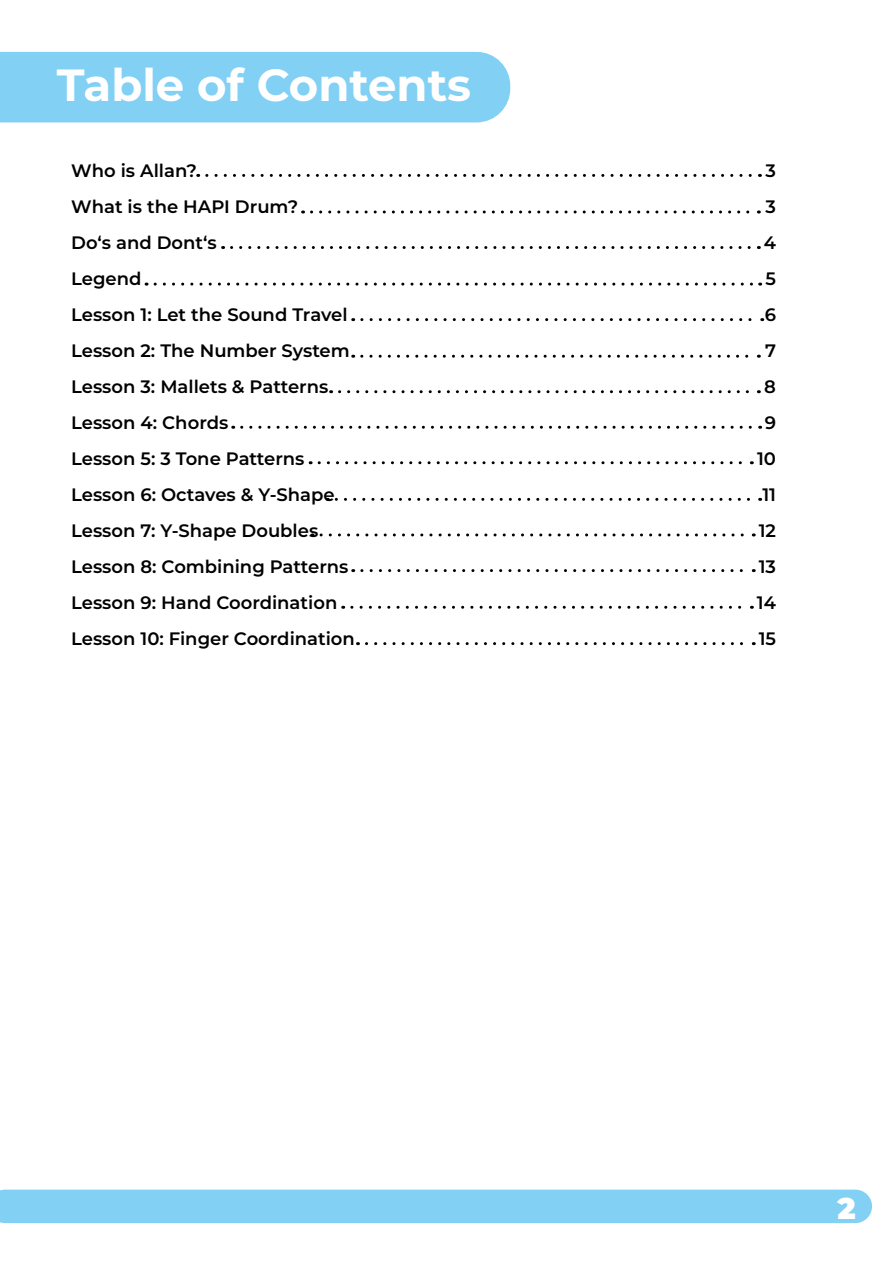
<style>
.page{position:relative;width:893px;height:1263px;background:#fff}
.page>*{position:absolute;margin:0;border:0;box-sizing:border-box;transform-origin:0 0}
.t1{font:700 45px "Montserrat";color:#fff}
.t2{font:900 30px "Montserrat";color:#fff}
.t3{font:600 18px/36px "Montserrat";color:#000}
</style>
<div class="page">
<div style="left:0;top:52px;width:510px;height:70px;background:#83d0f5"></div>
<div style="left:0;top:1189px;width:872px;height:34px;background:#83d0f5"></div>
<svg style="left:207px;top:174px;width:553px;height:3px"></svg>
<svg style="left:311px;top:210px;width:448px;height:3px"></svg>
<svg style="left:232px;top:246px;width:527px;height:3px"></svg>
<svg style="left:155px;top:283px;width:606px;height:3px"></svg>
<svg style="left:362px;top:318px;width:401px;height:3px"></svg>
<svg style="left:362px;top:355px;width:397px;height:3px"></svg>
<svg style="left:340px;top:390px;width:419px;height:3px"></svg>
<svg style="left:319px;top:461px;width:433px;height:3px"></svg>
<svg style="left:336px;top:498px;width:425px;height:3px"></svg>
<svg style="left:321px;top:533px;width:433px;height:3px"></svg>
<svg style="left:362px;top:569px;width:392px;height:3px"></svg>
<svg style="left:352px;top:606px;width:400px;height:3px"></svg>
<svg style="left:366px;top:642px;width:388px;height:3px"></svg>
<svg style="left:242px;top:426px;width:519px;height:3px"></svg>
<h1 class="t1" style="left:57px;top:53px;width:416px">Table of Contents</h1>
<p class="t3" style="left:71px;top:152px;width:285px">Who is Allan?<br>What is the HAPI Drum?<br>Do‘s and Dont‘s<br>Legend<br>Lesson 1: Let the Sound Travel<br>Lesson 2: The Number System<br>Lesson 3: Mallets &amp; Patterns<br>Lesson 4: Chords<br>Lesson 5: 3 Tone Patterns<br>Lesson 6: Octaves &amp; Y-Shape<br>Lesson 7: Y-Shape Doubles<br>Lesson 8: Combining Patterns<br>Lesson 9: Hand Coordination<br>Lesson 10: Finger Coordination</p>
<p class="t3" style="left:757px;top:152px;width:21px;text-align:center">3<br>3<br>4<br>5<br>6<br>7<br>8<br>9<br>10<br>11<br>12<br>13<br>14<br>15</p>
<h2 class="t2" style="left:837px;top:1185px;width:20px">2</h2>
</div>
